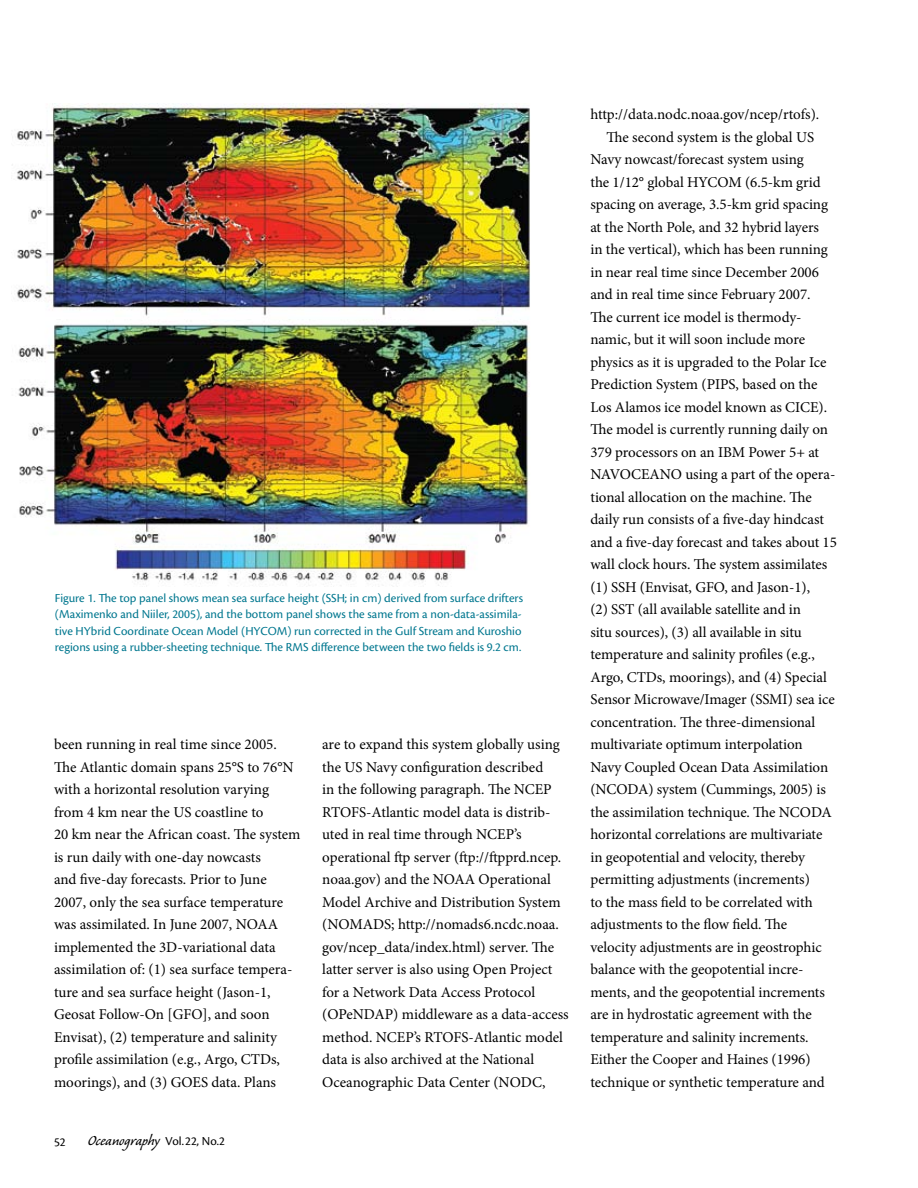
<style>
.page{position:relative;width:918px;height:1188px;background:#fff}
.page>*{position:absolute;margin:0;border:0;box-sizing:border-box;transform-origin:0 0}
.t1{font:15px/22.5px "Minion Pro";letter-spacing:-.005em;color:#000}
.t2{font:12.75px/16.5px "Cronos Pro";color:#00778f}
.t3{font:12.75px "Cronos Pro";color:#000}
.s1{font-family:"Caliban";font-size:18px}
</style>
<div class="page">
<img style="left:12px;top:104px;width:518px;height:482px">
<p class="t2" style="left:55px;top:590px;width:470px">Figure 1. The top panel shows mean sea surface height (SSH; in cm) derived from surface drifters (Maximenko and Niiler, 2005), and the bottom panel shows the same from a non-data-assimila&shy;tive HYbrid Coordinate Ocean Model (HYCOM) run corrected in the Gulf Stream and Kuroshio regions using a rubber-sheeting technique. The RMS difference between the two fields is 9.2 cm.</p>
<p class="t1" style="left:54px;top:733px;width:248px">been running in real time since 2005.<br>The Atlantic domain spans 25°S to 76°N with a horizontal resolution varying from 4 km near the US coastline to<br>20 km near the African coast. The system is run daily with one-day nowcasts<br>and five-day forecasts. Prior to June 2007, only the sea surface temperature was assimilated. In June 2007, NOAA implemented the 3D-variational data assimilation of: (1) sea surface tempera&shy;ture and sea surface height (Jason-1, Geosat Follow-On [GFO], and soon Envisat), (2) temperature and salinity profile assimilation (e.g., Argo, CTDs, moorings), and (3) GOES data. Plans</p>
<p class="t1" style="left:322px;top:733px;width:248px">are to expand this system globally using the US Navy configuration described<br>in the following paragraph. The NCEP RTOFS-Atlantic model data is distrib&shy;uted in real time through NCEP’s operational ftp server (ftp://ftpprd.ncep. noaa.gov) and the NOAA Operational Model Archive and Distribution System (NOMADS; http://nomads6.ncdc.noaa. gov/ncep_data/index.html) server. The latter server is also using Open Project for a Network Data Access Protocol (OPeNDAP) middleware as a data-access method. NCEP’s RTOFS-Atlantic model data is also archived at the National Oceanographic Data Center (NODC,</p>
<p class="t3" style="left:54px;top:1134px;width:172px">52 <span class="s1">Oceanography</span> Vol.22, No.2</p>
<p class="t1" style="left:590px;top:103px;width:230px">http://data.nodc.noaa.gov/ncep/rtofs).</p>
<p class="t1" style="left:607px;top:126px;width:209px">The second system is the global US</p>
<p class="t1" style="left:590px;top:148px;width:215px">Navy nowcast/forecast system using</p>
<p class="t1" style="left:590px;top:171px;width:232px">the 1/12° global HYCOM (6.5-km grid</p>
<p class="t1" style="left:590px;top:193px;width:239px">spacing on average, 3.5-km grid spacing</p>
<p class="t1" style="left:590px;top:216px;width:230px">at the North Pole, and 32 hybrid layers</p>
<p class="t1" style="left:590px;top:238px;width:239px">in the vertical), which has been running</p>
<p class="t1" style="left:590px;top:261px;width:230px">in near real time since December 2006</p>
<p class="t1" style="left:590px;top:283px;width:222px">and in real time since February 2007.</p>
<p class="t1" style="left:590px;top:306px;width:213px">The current ice model is thermody-</p>
<p class="t1" style="left:590px;top:328px;width:216px">namic, but it will soon include more</p>
<p class="t1" style="left:590px;top:351px;width:238px">physics as it is upgraded to the Polar Ice</p>
<p class="t1" style="left:590px;top:373px;width:229px">Prediction System (PIPS, based on the</p>
<p class="t1" style="left:590px;top:396px;width:238px">Los Alamos ice model known as CICE).</p>
<p class="t1" style="left:590px;top:418px;width:239px">The model is currently running daily on</p>
<p class="t1" style="left:590px;top:441px;width:230px">379 processors on an IBM Power 5+ at</p>
<p class="t1" style="left:590px;top:463px;width:246px">NAVOCEANO using a part of the opera-</p>
<p class="t1" style="left:590px;top:486px;width:223px">tional allocation on the machine. The</p>
<p class="t1" style="left:590px;top:508px;width:235px">daily run consists of a five-day hindcast</p>
<p class="t1" style="left:590px;top:531px;width:248px">and a five-day forecast and takes about 15</p>
<p class="t1" style="left:590px;top:553px;width:238px">wall clock hours. The system assimilates</p>
<p class="t1" style="left:590px;top:576px;width:221px">(1) SSH (Envisat, GFO, and Jason-1),</p>
<p class="t1" style="left:590px;top:598px;width:212px">(2) SST (all available satellite and in</p>
<p class="t1" style="left:590px;top:621px;width:213px">situ sources), (3) all available in situ</p>
<p class="t1" style="left:590px;top:643px;width:226px">temperature and salinity profiles (e.g.,</p>
<p class="t1" style="left:590px;top:666px;width:238px">Argo, CTDs, moorings), and (4) Special</p>
<p class="t1" style="left:590px;top:688px;width:246px">Sensor Microwave/Imager (SSMI) sea ice</p>
<p class="t1" style="left:590px;top:711px;width:226px">concentration. The three-dimensional</p>
<p class="t1" style="left:590px;top:733px;width:214px">multivariate optimum interpolation</p>
<p class="t1" style="left:590px;top:756px;width:239px">Navy Coupled Ocean Data Assimilation</p>
<p class="t1" style="left:590px;top:778px;width:237px">(NCODA) system (Cummings, 2005) is</p>
<p class="t1" style="left:590px;top:801px;width:243px">the assimilation technique. The NCODA</p>
<p class="t1" style="left:590px;top:823px;width:234px">horizontal correlations are multivariate</p>
<p class="t1" style="left:590px;top:846px;width:216px">in geopotential and velocity, thereby</p>
<p class="t1" style="left:590px;top:868px;width:221px">permitting adjustments (increments)</p>
<p class="t1" style="left:590px;top:891px;width:224px">to the mass field to be correlated with</p>
<p class="t1" style="left:590px;top:913px;width:198px">adjustments to the flow field. The</p>
<p class="t1" style="left:590px;top:936px;width:233px">velocity adjustments are in geostrophic</p>
<p class="t1" style="left:590px;top:958px;width:215px">balance with the geopotential incre-</p>
<p class="t1" style="left:590px;top:981px;width:236px">ments, and the geopotential increments</p>
<p class="t1" style="left:590px;top:1003px;width:223px">are in hydrostatic agreement with the</p>
<p class="t1" style="left:590px;top:1026px;width:220px">temperature and salinity increments.</p>
<p class="t1" style="left:590px;top:1048px;width:222px">Either the Cooper and Haines (1996)</p>
<p class="t1" style="left:590px;top:1071px;width:236px">technique or synthetic temperature and</p>
</div>
